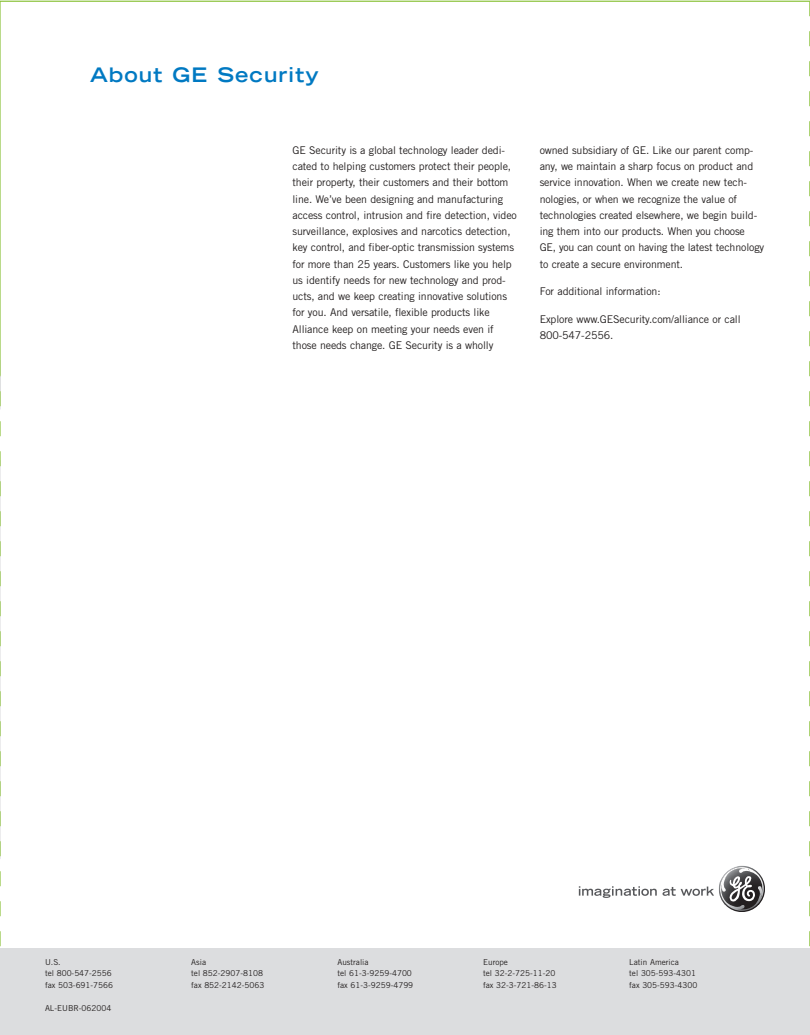
<style>
.page{position:relative;width:810px;height:1035px;background:#fff}
.page>*{position:absolute;margin:0;border:0;box-sizing:border-box;transform-origin:0 0}
.t1{font:700 expanded 20px "Trade Gothic LH";letter-spacing:.06em;color:#0079c2}
.t2{font:10.62px/16.2px "Trade Gothic";letter-spacing:-.01em;color:#231f1f}
.t3{font:8.12px "Trade Gothic";color:#231f1f}
</style>
<div class="page">
<svg style="left:809px;top:1px;width:1px;height:948px"></svg>
<svg style="left:0;top:305px;width:1px;height:644px"></svg>
<div style="left:0;top:949px;width:810px;height:86px;background:#dcdddf"></div>
<svg style="left:579px;top:886px;width:78px;height:12px"></svg>
<img style="left:764px;top:882px;width:1px;height:14px">
<svg style="left:663px;top:866px;width:101px;height:46px"></svg>
<h1 class="t1" style="left:90px;top:67px;width:230px">About GE Security</h1>
<p class="t2" style="left:292px;top:143px;width:226px">GE Security is a global technology leader dedi&shy;cated to helping customers protect their people, their property, their customers and their bottom line. We’ve been designing and manufacturing access control, intrusion and fire detection, video surveillance, explosives and narcotics detection, key control, and fiber-optic transmission systems for more than 25 years. Customers like you help us identify needs for new technology and prod&shy;ucts, and we keep creating innovative solutions for you. And versatile, flexible products like Alliance keep on meeting your needs even if those needs change. GE Security is a wholly</p>
<p class="t2" style="left:540px;top:143px;width:226px">owned subsidiary of GE. Like our parent comp&shy;any, we maintain a sharp focus on product and service innovation. When we create new tech&shy;nologies, or when we recognize the value of technologies created elsewhere, we begin build&shy;ing them into our products. When you choose<br>GE, you can count on having the latest technology to create a secure environment.</p>
<p class="t2" style="left:540px;top:284px;width:122px">For additional information:</p>
<p class="t2" style="left:540px;top:312px;width:202px">Explore www.GESecurity.com/alliance or call<br>800-547-2556.</p>
<p class="t3" style="left:45px;top:959px;width:17px">U.S.</p>
<p class="t3" style="left:191px;top:959px;width:16px">Asia</p>
<p class="t3" style="left:338px;top:959px;width:33px">Australia</p>
<p class="t3" style="left:483px;top:959px;width:26px">Europe</p>
<p class="t3" style="left:629px;top:959px;width:51px">Latin America</p>
<p class="t3" style="left:45px;top:971px;width:68px">tel 800-547-2556</p>
<p class="t3" style="left:191px;top:971px;width:73px">tel 852-2907-8108</p>
<p class="t3" style="left:337px;top:971px;width:76px">tel 61-3-9259-4700</p>
<p class="t3" style="left:483px;top:971px;width:74px">tel 32-2-725-11-20</p>
<p class="t3" style="left:629px;top:971px;width:68px">tel 305-593-4301</p>
<p class="t3" style="left:45px;top:982px;width:70px">fax 503-691-7566</p>
<p class="t3" style="left:191px;top:982px;width:75px">fax 852-2142-5063</p>
<p class="t3" style="left:337px;top:982px;width:77px">fax 61-3-9259-4799</p>
<p class="t3" style="left:483px;top:982px;width:75px">fax 32-3-721-86-13</p>
<p class="t3" style="left:629px;top:982px;width:70px">fax 305-593-4300</p>
<p class="t3" style="left:45px;top:1005px;width:68px">AL-EUBR-062004</p>
</div>
